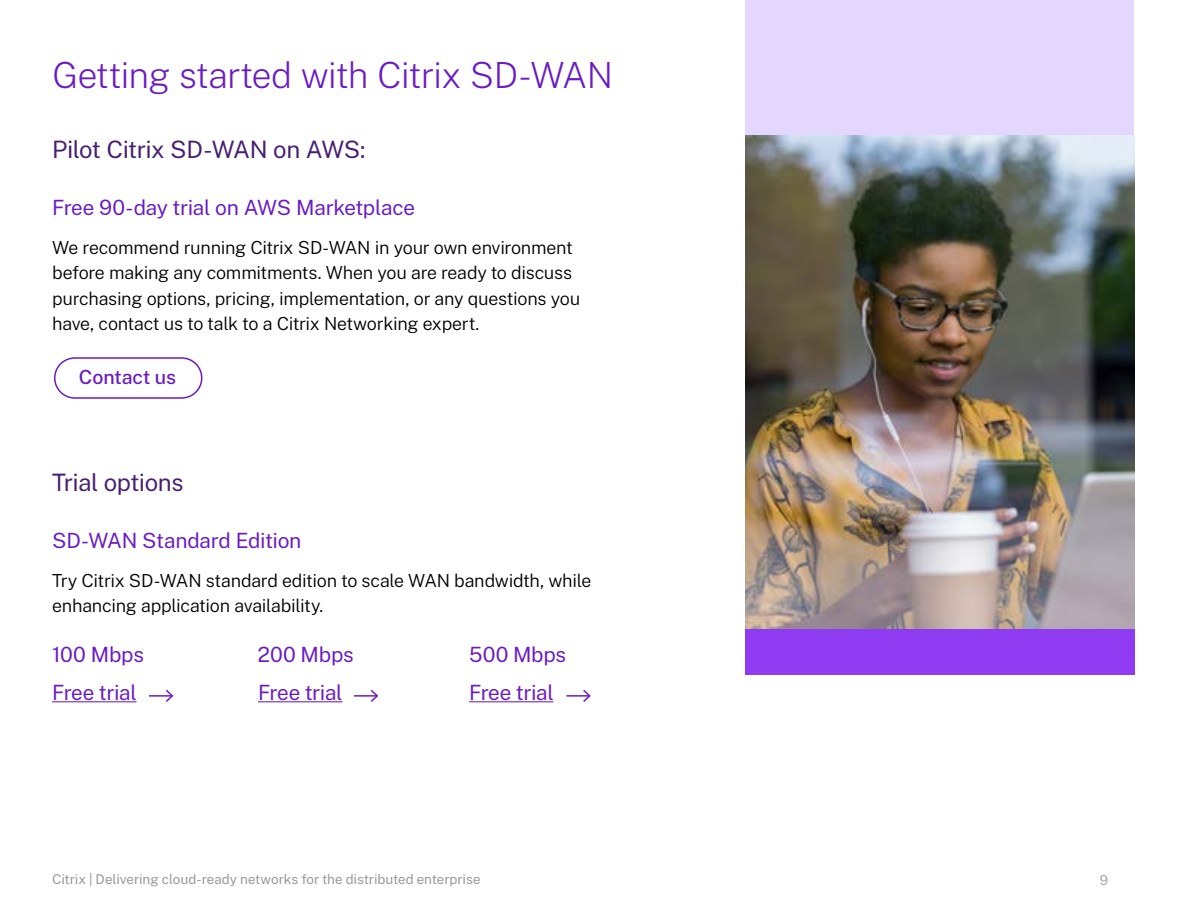
<style>
.page{position:relative;width:1188px;height:918px;background:#fff}
.page>*{position:absolute;margin:0;border:0;box-sizing:border-box;transform-origin:0 0}
.t1{font:200 36px "Public Sans";letter-spacing:-.02em;color:#691cc2}
.t2{font:24px "Public Sans";letter-spacing:-.02em;color:#452170}
.t3{font:21px "Public Sans";letter-spacing:-.01em;color:#691cc2}
.t4{font:500 19.5px "Public Sans";letter-spacing:-.01em;color:#691cc2}
.t5{font:300 18px/25.5px "Public Sans";letter-spacing:-.015em;color:#000}
.t6{font:13.5px "Public Sans";color:#989898}
.t7{font:300 13.5px "Public Sans";color:#989898}
</style>
<div class="page">
<hr style="left:52px;top:701px;width:85px;height:1px;background:#691cc2">
<hr style="left:149px;top:695px;width:23px;height:2px;background:#691cc2">
<svg style="left:164px;top:689px;width:10px;height:13px"></svg>
<hr style="left:258px;top:701px;width:84px;height:1px;background:#691cc2">
<hr style="left:354px;top:695px;width:23px;height:2px;background:#691cc2">
<svg style="left:369px;top:689px;width:10px;height:13px"></svg>
<hr style="left:469px;top:701px;width:85px;height:1px;background:#691cc2">
<hr style="left:566px;top:695px;width:24px;height:2px;background:#691cc2">
<svg style="left:582px;top:689px;width:9px;height:13px"></svg>
<div style="left:54px;top:357px;width:148px;height:42px;border:2px solid #691cc2;border-radius:20px"></div>
<div style="left:746px;top:621px;width:389px;height:53px;background:#8f3bf2"></div>
<div style="left:746px;top:0;width:388px;height:216px;background:#e3d6ff"></div>
<img style="left:746px;top:135px;width:389px;height:494px">
<h1 class="t1" style="left:52px;top:48px;width:562px">Getting started with Citrix SD-WAN</h1>
<h2 class="t2" style="left:52px;top:131px;width:315px">Pilot Citrix SD-WAN on AWS:</h2>
<p class="t3" style="left:52px;top:191px;width:364px">Free 90-day trial on AWS Marketplace</p>
<p class="t5" style="left:52px;top:234px;width:530px">We recommend running Citrix SD-WAN in your own environment before making any commitments. When you are ready to discuss purchasing options, pricing, implementation, or any questions you have, contact us to talk to a Citrix Networking expert.</p>
<p class="t4" style="left:79px;top:363px;width:99px">Contact us</p>
<h2 class="t2" style="left:52px;top:464px;width:133px">Trial options</h2>
<p class="t3" style="left:52px;top:524px;width:251px">SD-WAN Standard Edition</p>
<p class="t5" style="left:52px;top:567px;width:541px">Try Citrix SD-WAN standard edition to scale WAN bandwidth, while enhancing application availability.</p>
<p class="t3" style="left:52px;top:638px;width:94px">100 Mbps</p>
<p class="t3" style="left:258px;top:638px;width:98px">200 Mbps</p>
<p class="t3" style="left:469px;top:638px;width:99px">500 Mbps</p>
<p class="t3" style="left:52px;top:676px;width:86px">Free trial</p>
<p class="t3" style="left:258px;top:676px;width:86px">Free trial</p>
<p class="t3" style="left:469px;top:676px;width:86px">Free trial</p>
<p class="t6" style="left:52px;top:869px;width:430px">Citrix | Delivering cloud-ready networks for the distributed enterprise</p>
<p class="t7" style="left:1100px;top:870px;width:10px">9</p>
</div>
